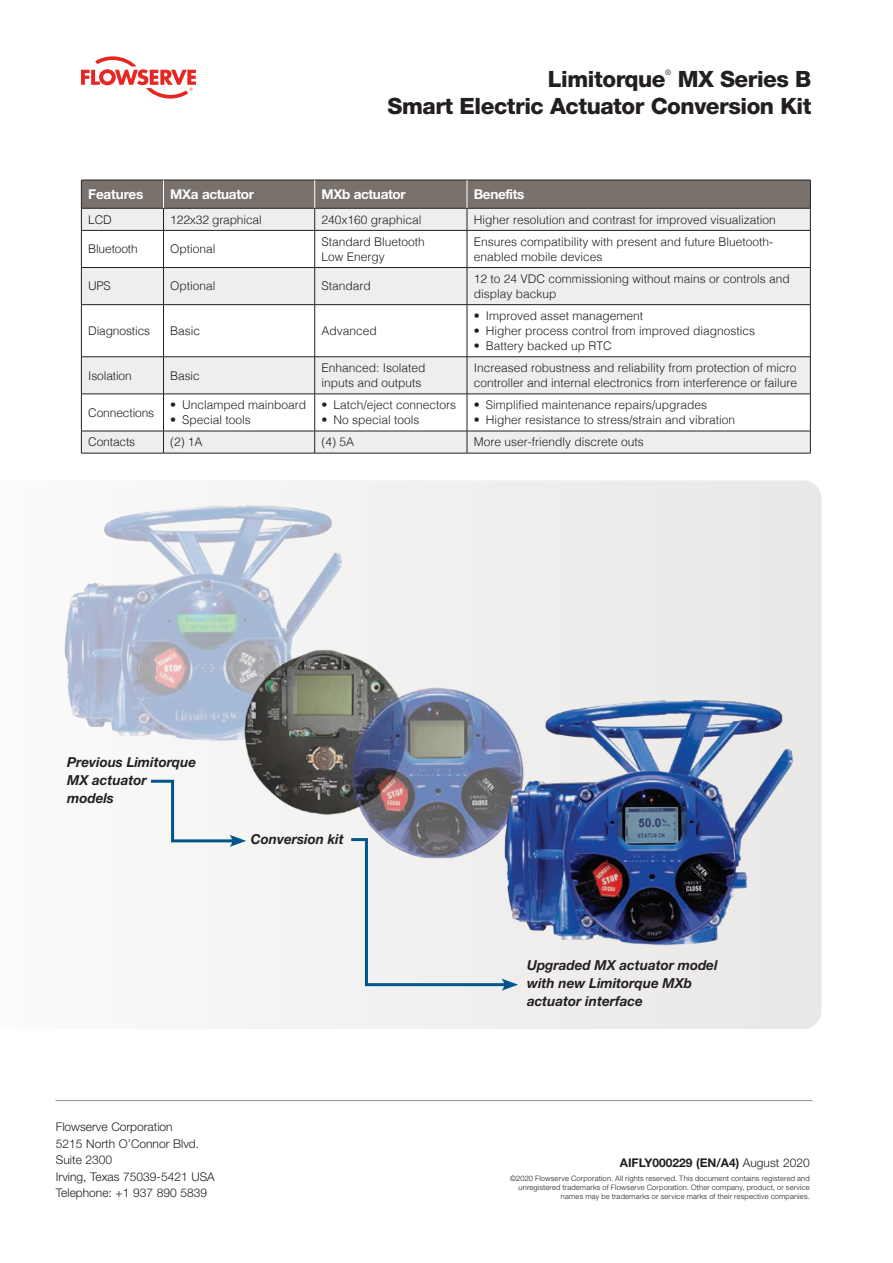
<style>
.page{position:relative;width:893px;height:1263px;background:#fff}
.page>*{position:absolute;margin:0;border:0;box-sizing:border-box;transform-origin:0 0}
.Brochure_Subhead_Tit{font:800 22.5px/27px "Helvetica Neue LT Std";letter-spacing:-.02em;color:#231f20;text-align:right}
.t1{font:italic 700 13.8px/18px "Helvetica Neue LT Std";color:#231f20}
.Table_Column_Head__w{font:700 13.5px "Helvetica Neue LT Std";letter-spacing:-.025em;color:#fff}
.Table_text{font:300 12px/15px "Helvetica";color:#231f20}
.Address_Item__Copyri{font:300 12px "Helvetica Neue LT Std";color:#231f20}
.Address_Item__Copyri-2{font:700 12px "Helvetica Neue LT Std";color:#231f20}
.Disclamer{font:300 7.5px/9px "Helvetica Neue LT Std";letter-spacing:.025em;color:#231f20;text-align:right}
.Brochure_Subhead_Tit-2{font:300 7.5px "Helvetica Neue LT Std";color:#231f20}
.s1{font-weight:300}
</style>
<div class="page">
<svg style="left:81px;top:56px;width:115px;height:43px"></svg>
<div style="left:224px;top:480px;width:597px;height:549px;background:#eeecec"></div>
<div style="left:82px;top:432px;width:728px;height:21px;background:#efeeee"></div>
<svg style="left:82px;top:231px;width:728px;height:200px"></svg>
<hr style="left:81px;top:230px;width:82px;height:1px;background:#231f20">
<hr style="left:81px;top:231px;width:1px;height:36px;background:#231f20">
<hr style="left:163px;top:230px;width:152px;height:1px;background:#231f20">
<hr style="left:163px;top:231px;width:1px;height:36px;background:#231f20">
<hr style="left:315px;top:230px;width:152px;height:1px;background:#231f20">
<hr style="left:314px;top:231px;width:1px;height:36px;background:#231f20">
<hr style="left:467px;top:230px;width:344px;height:1px;background:#231f20">
<hr style="left:467px;top:231px;width:1px;height:36px;background:#231f20">
<hr style="left:810px;top:231px;width:1px;height:36px;background:#231f20">
<hr style="left:81px;top:267px;width:82px;height:1px;background:#231f20">
<hr style="left:81px;top:268px;width:1px;height:36px;background:#231f20">
<hr style="left:163px;top:267px;width:152px;height:1px;background:#231f20">
<hr style="left:163px;top:268px;width:1px;height:36px;background:#231f20">
<hr style="left:315px;top:267px;width:152px;height:1px;background:#231f20">
<hr style="left:314px;top:268px;width:1px;height:36px;background:#231f20">
<hr style="left:467px;top:267px;width:344px;height:1px;background:#231f20">
<hr style="left:467px;top:268px;width:1px;height:36px;background:#231f20">
<hr style="left:810px;top:268px;width:1px;height:36px;background:#231f20">
<hr style="left:81px;top:304px;width:82px;height:1px;background:#231f20">
<hr style="left:81px;top:305px;width:1px;height:52px;background:#231f20">
<hr style="left:163px;top:304px;width:152px;height:1px;background:#231f20">
<hr style="left:163px;top:305px;width:1px;height:52px;background:#231f20">
<hr style="left:315px;top:304px;width:152px;height:1px;background:#231f20">
<hr style="left:314px;top:305px;width:1px;height:52px;background:#231f20">
<hr style="left:467px;top:304px;width:344px;height:1px;background:#231f20">
<hr style="left:467px;top:305px;width:1px;height:52px;background:#231f20">
<hr style="left:810px;top:305px;width:1px;height:52px;background:#231f20">
<hr style="left:81px;top:356px;width:82px;height:1px;background:#231f20">
<hr style="left:81px;top:357px;width:1px;height:37px;background:#231f20">
<hr style="left:163px;top:356px;width:152px;height:1px;background:#231f20">
<hr style="left:163px;top:357px;width:1px;height:37px;background:#231f20">
<hr style="left:315px;top:356px;width:152px;height:1px;background:#231f20">
<hr style="left:314px;top:357px;width:1px;height:37px;background:#231f20">
<hr style="left:467px;top:356px;width:344px;height:1px;background:#231f20">
<hr style="left:467px;top:357px;width:1px;height:37px;background:#231f20">
<hr style="left:810px;top:357px;width:1px;height:37px;background:#231f20">
<hr style="left:81px;top:394px;width:82px;height:1px;background:#231f20">
<hr style="left:81px;top:394px;width:1px;height:37px;background:#231f20">
<hr style="left:163px;top:394px;width:152px;height:1px;background:#231f20">
<hr style="left:163px;top:394px;width:1px;height:37px;background:#231f20">
<hr style="left:315px;top:394px;width:152px;height:1px;background:#231f20">
<hr style="left:314px;top:394px;width:1px;height:37px;background:#231f20">
<hr style="left:467px;top:394px;width:344px;height:1px;background:#231f20">
<hr style="left:467px;top:394px;width:1px;height:37px;background:#231f20">
<hr style="left:810px;top:394px;width:1px;height:37px;background:#231f20">
<hr style="left:81px;top:431px;width:82px;height:1px;background:#231f20">
<svg style="left:81px;top:431px;width:1px;height:22px"></svg>
<hr style="left:163px;top:431px;width:152px;height:1px;background:#231f20">
<svg style="left:163px;top:431px;width:1px;height:22px"></svg>
<hr style="left:315px;top:431px;width:152px;height:1px;background:#231f20">
<svg style="left:314px;top:431px;width:1px;height:22px"></svg>
<hr style="left:467px;top:431px;width:344px;height:1px;background:#231f20">
<svg style="left:467px;top:431px;width:1px;height:22px"></svg>
<svg style="left:810px;top:431px;width:1px;height:22px"></svg>
<hr style="left:81px;top:453px;width:82px;height:1px;background:#231f20">
<hr style="left:163px;top:453px;width:152px;height:1px;background:#231f20">
<hr style="left:315px;top:453px;width:152px;height:1px;background:#231f20">
<hr style="left:467px;top:453px;width:344px;height:1px;background:#231f20">
<svg style="left:81px;top:180px;width:730px;height:50px;background:#a7a2a0"></svg>
<hr style="left:55px;top:1100px;width:757px;height:1px;background:#231f20">
<img style="left:64px;top:492px;width:751px;height:532px">
<svg style="left:148px;top:778px;width:98px;height:69px"></svg>
<svg style="left:348px;top:836px;width:170px;height:155px"></svg>
<p class="Brochure_Subhead_Tit" style="left:548px;top:65px;width:119px">Limitorque</p>
<p class="Brochure_Subhead_Tit-2" style="left:665px;top:68px;width:7px">®</p>
<p class="Brochure_Subhead_Tit" style="left:388px;top:65px;width:425px">MX Series B<br>Smart Electric Actuator Conversion Kit</p>
<p class="Table_Column_Head__w" style="left:88px;top:186px;width:57px">Features</p>
<p class="Table_Column_Head__w" style="left:170px;top:186px;width:85px">MXa actuator</p>
<p class="Table_Column_Head__w" style="left:321px;top:186px;width:86px">MXb actuator</p>
<p class="Table_Column_Head__w" style="left:474px;top:186px;width:52px">Benefits</p>
<p class="Table_text" style="left:88px;top:211px;width:25px">LCD</p>
<p class="Table_text" style="left:170px;top:211px;width:93px">122x32 graphical</p>
<p class="Table_text" style="left:321px;top:211px;width:102px">240x160 graphical</p>
<p class="Table_text" style="left:474px;top:211px;width:304px">Higher resolution and contrast for improved visualization</p>
<p class="Table_text" style="left:88px;top:241px;width:51px">Bluetooth</p>
<p class="Table_text" style="left:170px;top:241px;width:47px">Optional</p>
<p class="Table_text" style="left:321px;top:233px;width:105px">Standard Bluetooth<br>Low Energy</p>
<p class="Table_text" style="left:474px;top:233px;width:301px">Ensures compatibility with present and future Bluetooth&shy;enabled mobile devices</p>
<p class="Table_text" style="left:88px;top:278px;width:24px">UPS</p>
<p class="Table_text" style="left:170px;top:278px;width:47px">Optional</p>
<p class="Table_text" style="left:321px;top:278px;width:51px">Standard</p>
<p class="Table_text" style="left:474px;top:270px;width:318px">12 to 24 VDC commissioning without mains or controls and display backup</p>
<p class="Table_text" style="left:88px;top:322px;width:64px">Diagnostics</p>
<p class="Table_text" style="left:170px;top:322px;width:32px">Basic</p>
<p class="Table_text" style="left:321px;top:322px;width:57px">Advanced</p>
<p class="Table_text" style="left:474px;top:307px;width:171px">• Improved asset management</p>
<p class="Table_text" style="left:474px;top:322px;width:283px">• Higher process control from improved diagnostics</p>
<p class="Table_text" style="left:474px;top:337px;width:140px">• Battery backed up RTC</p>
<p class="Table_text" style="left:88px;top:367px;width:45px">Isolation</p>
<p class="Table_text" style="left:170px;top:367px;width:31px">Basic</p>
<p class="Table_text" style="left:321px;top:359px;width:106px">Enhanced: Isolated inputs and outputs</p>
<p class="Table_text" style="left:474px;top:359px;width:325px">Increased robustness and reliability from protection of micro controller and internal electronics from interference or failure</p>
<p class="Table_text" style="left:88px;top:404px;width:68px">Connections</p>
<p class="Table_text" style="left:321px;top:397px;width:136px">• Latch/eject connectors</p>
<p class="Table_text" style="left:321px;top:412px;width:100px">• No special tools</p>
<p class="Table_text" style="left:474px;top:397px;width:235px">• Simplified maintenance repairs/upgrades</p>
<p class="Table_text" style="left:474px;top:412px;width:263px">• Higher resistance to stress/strain and vibration</p>
<p class="Table_text" style="left:170px;top:397px;width:138px">• Unclamped mainboard</p>
<p class="Table_text" style="left:170px;top:412px;width:82px">• Special tools</p>
<p class="Table_text" style="left:88px;top:434px;width:49px">Contacts</p>
<p class="Table_text" style="left:170px;top:434px;width:34px">(2) 1A</p>
<p class="Table_text" style="left:321px;top:434px;width:34px">(4) 5A</p>
<p class="Table_text" style="left:474px;top:434px;width:172px">More user-friendly discrete outs</p>
<p class="t1" style="left:67px;top:752px;width:131px">Previous Limitorque<br>MX actuator models</p>
<p class="t1" style="left:251px;top:830px;width:94px">Conversion kit</p>
<p class="Address_Item__Copyri" style="left:56px;top:1119px;width:118px">Flowserve Corporation</p>
<p class="Address_Item__Copyri" style="left:56px;top:1136px;width:145px">5215 North O’Connor Blvd.</p>
<p class="Address_Item__Copyri" style="left:56px;top:1152px;width:58px">Suite 2300</p>
<p class="Address_Item__Copyri" style="left:56px;top:1169px;width:160px">Irving, Texas 75039-5421 USA</p>
<p class="Address_Item__Copyri" style="left:56px;top:1185px;width:153px">Telephone: +1 937 890 5839</p>
<p class="t1" style="left:527px;top:956px;width:192px">Upgraded MX actuator model with new Limitorque MXb actuator interface</p>
<p class="Address_Item__Copyri-2" style="left:620px;top:1156px;width:191px">AIFLY000229 (EN/A4) <span class="s1">August 2020</span></p>
<p class="Disclamer" style="left:510px;top:1173px;width:301px">©2020 Flowserve Corporation. All rights reserved. This document contains registered and unregistered trademarks of Flowserve Corporation. Other company, product, or service names may be trademarks or service marks of their respective companies.</p>
</div>
